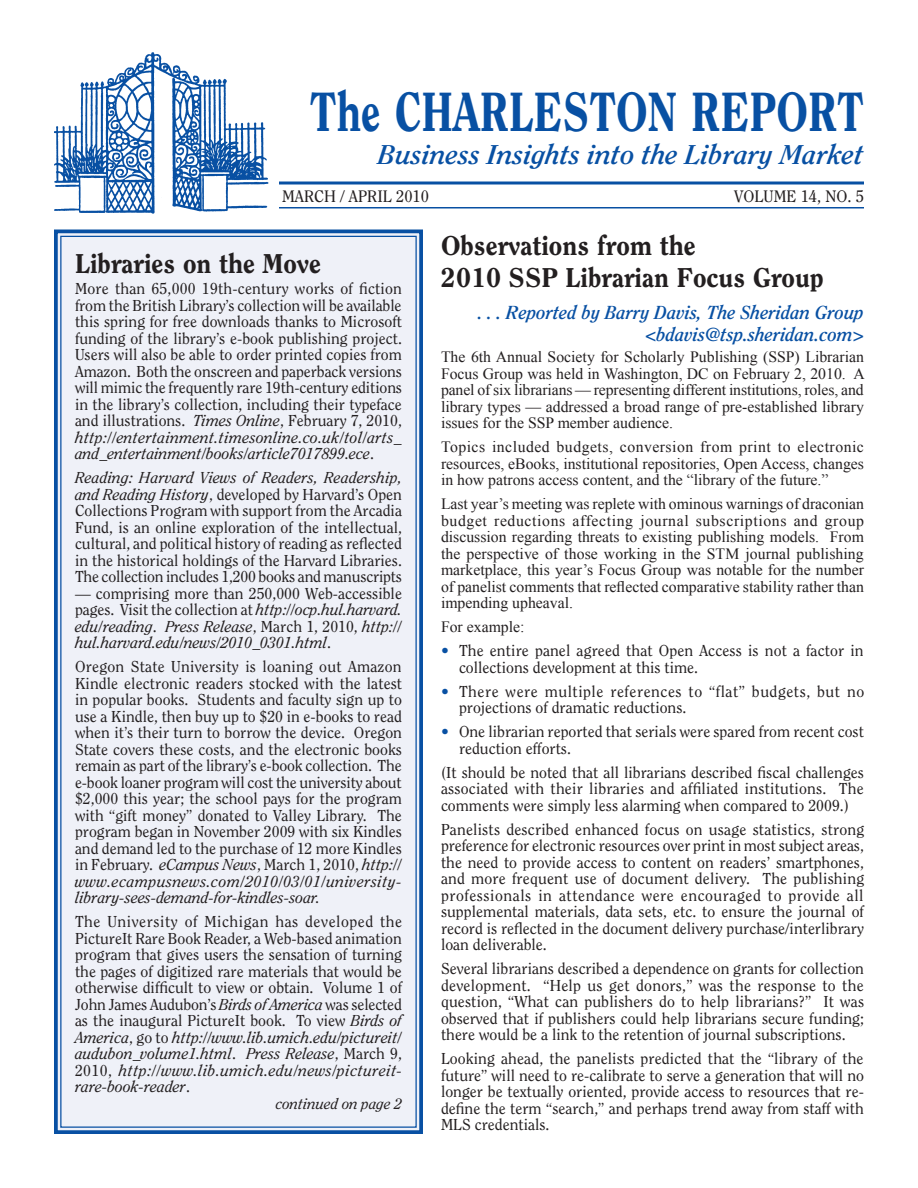
<style>
.page{position:relative;width:918px;height:1188px;background:#fff}
.page>*{position:absolute;margin:0;border:0;box-sizing:border-box;transform-origin:0 0}
.t1{font:800 54.75px "Clearface";color:#0850a3;scale:.8 1}
.t2{font:800 27px/32.4px "Clearface";color:#231f20}
.t3{font:italic 700 27px "Clearface";color:#0850a3;scale:1.05 1}
.t4{font:italic 700 18.75px/22.5px "Clearface";color:#0850a3;text-align:right}
.t5{font:16.5px "Clearface";color:#231f20}
.t6{font:15.75px/16.5px "Clearface";color:#231f20;text-align:justify}
.t7{font:15.75px/16.5px "Times New Roman";color:#231f20;text-align:justify}
.t8{font:italic 15.75px/16.5px "Clearface";color:#231f20;text-align:justify}
.t9{font:15.75px/16.5px "Clearface";letter-spacing:.035em;color:#231f20}
.t10{font:italic 15px "Clearface";color:#231f20}
.s1{font-style:italic}
.s2{font-style:normal}
.s3{color:#0850a3}
</style>
<div class="page">
<div style="left:54px;top:229px;width:369px;height:905px;background:#eff1f8"></div>
<img style="left:54px;top:52px;width:214px;height:161px">
<hr style="left:279px;top:182px;width:585px;height:2px;background:#0850a3">
<hr style="left:279px;top:207px;width:585px;height:1px;background:#0850a3">
<h1 class="t1" style="left:310px;top:79px;width:679px">The Charleston Report</h1>
<h2 class="t3" style="left:378px;top:139px;width:464px">Business Insights into the Library Market</h2>
<p class="t5" style="left:282px;top:186px;width:149px">MARCH / APRIL 2010</p>
<p class="t5" style="left:734px;top:186px;width:131px">VOLUME 14, NO. 5</p>
<h2 class="t2" style="left:441px;top:229px;width:256px">Observations from the<br>2010 SSP</h2>
<h2 class="t2" style="left:75px;top:247px;width:247px">Libraries on the Move</h2>
<p class="t6" style="left:75px;top:280px;width:329px">More than 65,000 19th-century works of fiction from the British Library’s collection will be available this spring for free downloads thanks to Microsoft funding of the library’s e-book publishing project.<br>Users will also be able to order printed copies from Amazon. Both the onscreen and paperback versions will mimic the frequently rare 19th-century editions in the library’s collection, including their typeface and illustrations. <span class="s1">Times Online</span>, February 7, 2010, <span class="s1">http://entertainment.timesonline.co.uk/tol/arts_ and_entertainment/books/article7017899.ece</span>.</p>
<p class="t6" style="left:75px;top:469px;width:329px"><span class="s1">Reading: Harvard Views of Readers, Readership, and Reading History</span>, developed by Harvard’s Open Collections Program with support from the Arcadia Fund, is an online exploration of the intellectual, cultural, and political history of reading as reflected in the historical holdings of the Harvard Libraries.<br>The collection includes 1,200 books and manuscripts</p>
<p class="t8" style="left:75px;top:585px;width:329px"><span class="s2">— comprising more than 250,000 Web-accessible pages. Visit the collection at</span> http://ocp.hul.harvard. edu/reading<span class="s2">.</span> Press Release<span class="s2">, March 1, 2010,</span> http:// hul.harvard.edu/news/2010_0301.html<span class="s2">.</span></p>
<p class="t6" style="left:75px;top:658px;width:329px">Oregon State University is loaning out Amazon Kindle electronic readers stocked with the latest in popular books. Students and faculty sign up to use a Kindle, then buy up to $20 in e-books to read when it’s their turn to borrow the device. Oregon State covers these costs, and the electronic books remain as part of the library’s e-book collection. The e-book loaner program will cost the university about $2,000 this year; the school pays for the program with “gift money” donated to Valley Library. The program began in November 2009 with six Kindles and demand led to the purchase of 12 more Kindles in February. <span class="s1">eCampus News</span>, March 1, 2010, <span class="s1">http:// www.ecampusnews.com/2010/03/01/university&shy;library-sees-demand-for-kindles-soar.</span></p>
<p class="t6" style="left:75px;top:913px;width:329px">The University of Michigan has developed the PictureIt Rare Book Reader, a Web-based animation program that gives users the sensation of turning the pages of digitized rare materials that would be otherwise difficult to view or obtain. Volume 1 of John James Audubon’s <span class="s1">Birds of America</span> was selected as the inaugural PictureIt book. To view <span class="s1">Birds of America</span>, go to <span class="s1">http://www.lib.umich.edu/pictureit/ audubon_volume1.html</span>. <span class="s1">Press Release</span>, March 9, 2010, <span class="s1">http://www.lib.umich.edu/news/pictureit&shy;rare-book-reader</span>.</p>
<p class="t10" style="left:276px;top:1095px;width:128px">continued on page 2</p>
<h2 class="t2" style="left:566px;top:261px;width:260px">Librarian Focus Group</h2>
<p class="t4" style="left:478px;top:301px;width:387px">. . . Reported by Barry Davis, The Sheridan Group &lt;bdavis@tsp.sheridan.com&gt;</p>
<p class="t7" style="left:441px;top:349px;width:425px">The 6th Annual Society for Scholarly Publishing (SSP) Librarian Focus Group was held in Washington, DC on February 2, 2010. A panel of six librarians — representing different institutions, roles, and library types — addressed a broad range of pre-established library issues for the SSP member audience.</p>
<p class="t7" style="left:441px;top:439px;width:425px">Topics included budgets, conversion from print to electronic resources, eBooks, institutional repositories, Open Access, changes in how patrons access content, and the “library of the future.”</p>
<p class="t7" style="left:441px;top:496px;width:425px">Last year’s meeting was replete with ominous warnings of draconian budget reductions affecting journal subscriptions and group discussion regarding threats to existing publishing models. From the perspective of those working in the STM journal publishing marketplace, this year’s Focus Group was notable for the number of panelist comments that reflected comparative stability rather than impending upheaval.</p>
<p class="t7" style="left:441px;top:619px;width:85px">For example:</p>
<p class="t6" style="left:459px;top:642px;width:406px;text-indent:-18px"><span class="s3">•</span> The entire panel agreed that Open Access is not a factor in collections development at this time.</p>
<p class="t9" style="left:459px;top:683px;width:407px;text-indent:-18px"><span class="s3">•</span> There were multiple references to “flat” budgets, but no projections of dramatic reductions.</p>
<p class="t6" style="left:459px;top:723px;width:406px;text-indent:-18px"><span class="s3">•</span> One librarian reported that serials were spared from recent cost reduction efforts.</p>
<p class="t6" style="left:441px;top:764px;width:425px">(It should be noted that all librarians described fiscal challenges associated with their libraries and affiliated institutions. The comments were simply less alarming when compared to 2009.)</p>
<p class="t6" style="left:441px;top:821px;width:425px">Panelists described enhanced focus on usage statistics, strong preference for electronic resources over print in most subject areas, the need to provide access to content on readers’ smartphones, and more frequent use of document delivery. The publishing professionals in attendance were encouraged to provide all supplemental materials, data sets, etc. to ensure the journal of record is reflected in the document delivery purchase/interlibrary loan deliverable.</p>
<p class="t6" style="left:441px;top:960px;width:425px">Several librarians described a dependence on grants for collection development. “Help us get donors,” was the response to the question, “What can publishers do to help librarians?” It was observed that if publishers could help librarians secure funding; there would be a link to the retention of journal subscriptions.</p>
<p class="t6" style="left:441px;top:1050px;width:425px">Looking ahead, the panelists predicted that the “library of the future” will need to re-calibrate to serve a generation that will no longer be textually oriented, provide access to resources that re&shy;define the term “search,” and perhaps trend away from staff with MLS credentials.</p>
</div>
